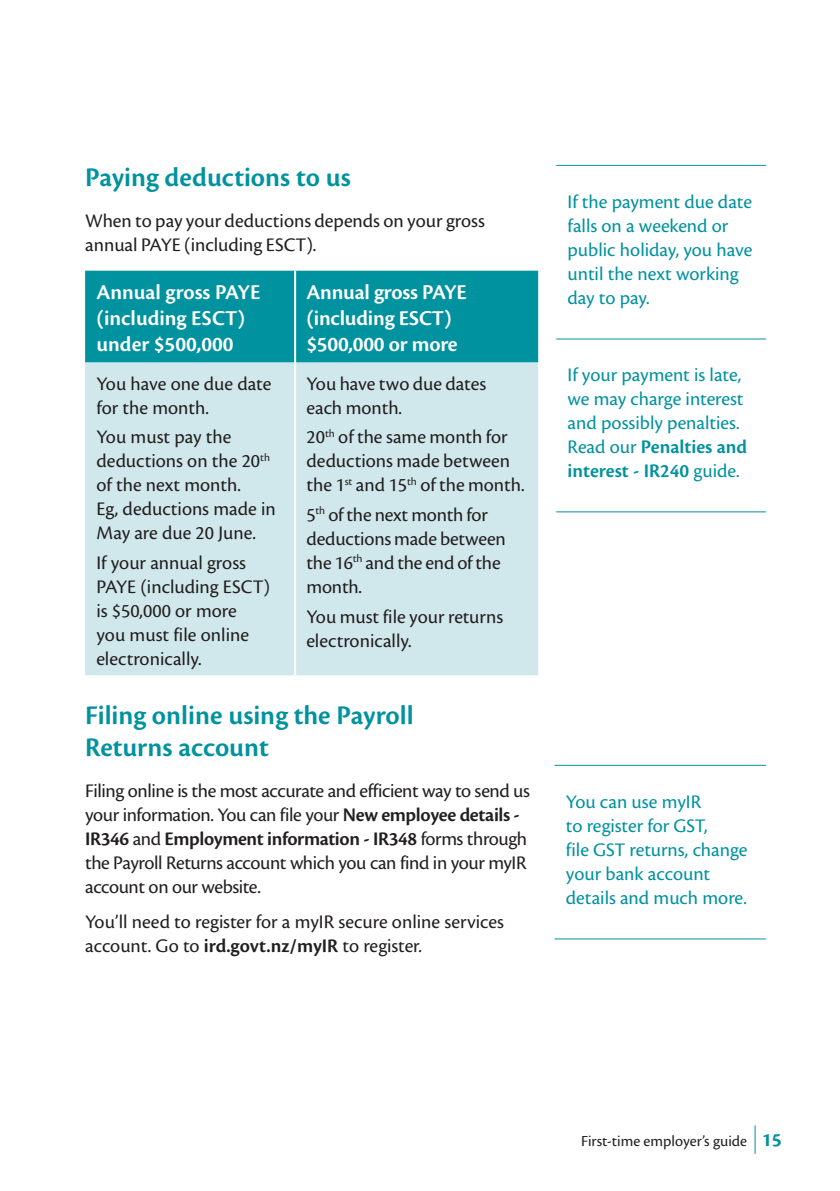
<style>
.page{position:relative;width:840px;height:1191px;background:#fff}
.page>*{position:absolute;margin:0;border:0;box-sizing:border-box;transform-origin:0 0}
.t1{font:600 28px/32px "Cronos Pro";color:#00929f}
.t2{font:600 22px/26px "Cronos Pro";letter-spacing:-.005em;color:#fff}
.t3{font:20px/24px "Cronos Pro";letter-spacing:-.005em;color:#231f20}
.t4{font:20px/24px "Cronos Pro";color:#00929f}
.t5{font:16px "Cronos Pro";color:#231f20}
.s1{font-weight:600}
.s2{font-weight:700;font-size:20px;color:#00929f}
</style>
<div class="page">
<svg style="left:754px;top:1125px;width:1px;height:28px"></svg>
<hr style="left:556px;top:165px;width:209px;height:1px;background:#00929f">
<hr style="left:556px;top:338px;width:209px;height:1px;background:#00929f">
<hr style="left:556px;top:511px;width:209px;height:1px;background:#00929f">
<div style="left:85px;top:271px;width:453px;height:91px;background:#00929f"></div>
<div style="left:85px;top:362px;width:453px;height:313px;background:#d0e8eb"></div>
<hr style="left:294px;top:271px;width:2px;height:91px;background:#fff">
<hr style="left:294px;top:362px;width:2px;height:313px;background:#fff">
<hr style="left:554px;top:765px;width:211px;height:1px;background:#00929f">
<hr style="left:554px;top:938px;width:211px;height:1px;background:#00929f">
<h1 class="t1" style="left:85px;top:162px;width:267px">Paying deductions to us</h1>
<p class="t3" style="left:85px;top:209px;width:401px">When to pay your deductions depends on your gross annual PAYE (including ESCT).</p>
<p class="t2" style="left:96px;top:280px;width:165px">Annual gross PAYE (including ESCT) under $500,000</p>
<p class="t2" style="left:306px;top:280px;width:162px">Annual gross PAYE (including ESCT) $500,000 or more</p>
<p class="t3" style="left:96px;top:371px;width:176px">You have one due date for the month.</p>
<p class="t3" style="left:96px;top:425px;width:181px">You must pay the deductions on the 20<sup>th </sup>of the next month.<br>Eg, deductions made in<br>May are due 20 June.</p>
<p class="t3" style="left:96px;top:551px;width:175px">If your annual gross<br>PAYE (including ESCT) is $50,000 or more you must file online electronically.</p>
<p class="t3" style="left:306px;top:371px;width:181px">You have two due dates each month.</p>
<p class="t3" style="left:306px;top:425px;width:219px">20<sup>th</sup> of the same month for deductions made between the 1<sup>st</sup> and 15<sup>th</sup> of the month.</p>
<p class="t3" style="left:306px;top:503px;width:200px">5<sup>th</sup> of the next month for deductions made between the 16<sup>th</sup> and the end of the month.</p>
<p class="t3" style="left:306px;top:604px;width:198px">You must file your returns electronically.</p>
<h1 class="t1" style="left:85px;top:699px;width:330px">Filing online using the Payroll<br>Returns account</h1>
<p class="t3" style="left:85px;top:779px;width:446px">Filing online is the most accurate and efficient way to send us your information. You can file your <span class="s1">New employee details - IR346</span> and <span class="s1">Employment information - IR348</span> forms through the Payroll Returns account which you can find in your myIR account on our website.</p>
<p class="t3" style="left:85px;top:910px;width:420px">You’ll need to register for a myIR secure online services account. Go to <span class="s1">ird.govt.nz/myIR</span> to register.</p>
<p class="t4" style="left:567px;top:190px;width:186px">If the payment due date falls on a weekend or public holiday, you have until the next working day to pay.</p>
<p class="t4" style="left:567px;top:363px;width:181px">If your payment is late, we may charge interest and possibly penalties.<br>Read our <span class="s1">Penalties and interest - IR240</span> guide.</p>
<p class="t4" style="left:565px;top:790px;width:183px">You can use myIR<br>to register for GST,<br>file GST returns, change your bank account details and much more.</p>
<p class="t5" style="left:580px;top:1132px;width:202px">First-time employer’s guide <span class="s2">15</span></p>
</div>
